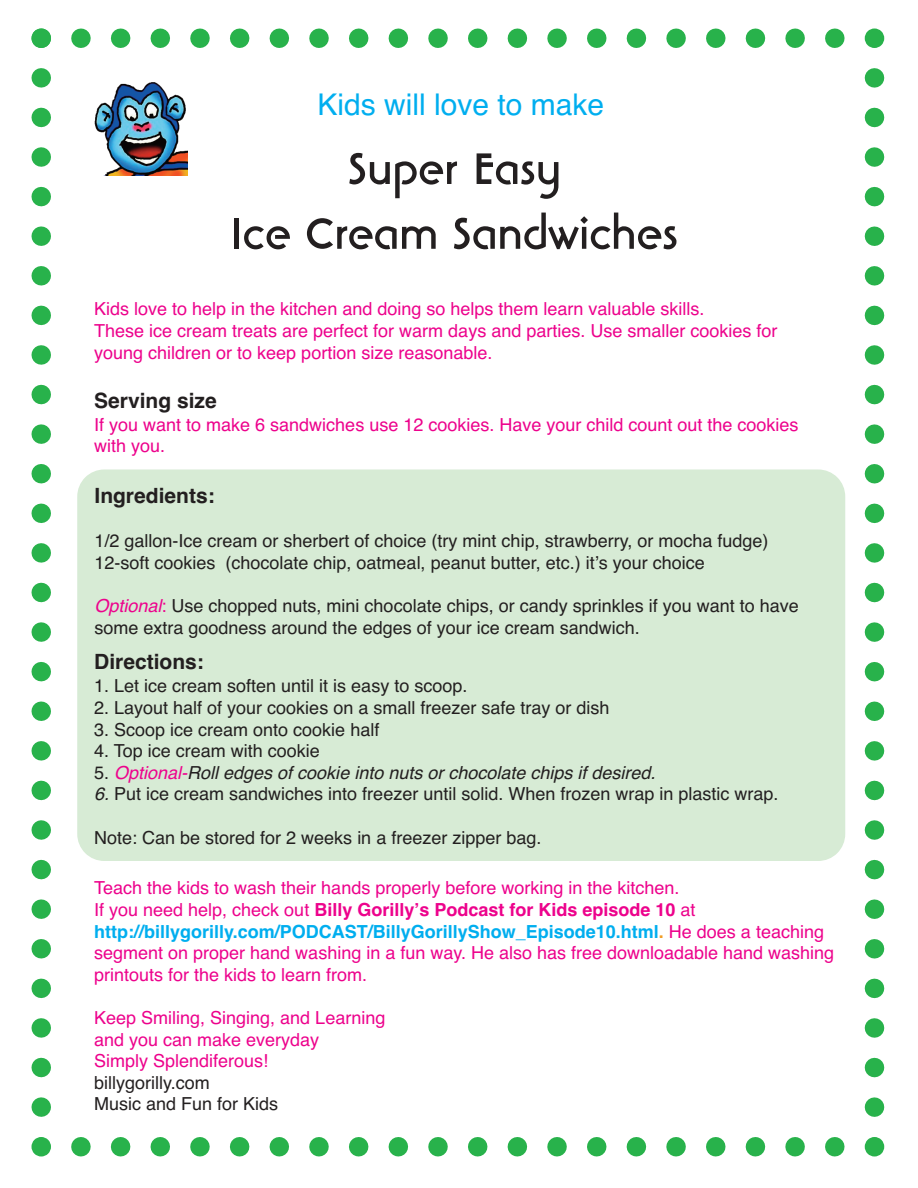
<style>
.page{position:relative;width:918px;height:1188px;background:#fff}
.page>*{position:absolute;margin:0;border:0;box-sizing:border-box;transform-origin:0 0}
.t1{font:700 54px/64.8px "Linotype Banjoman";color:#231f20;text-align:center}
.t2{font:30px "Helvetica";color:#00aeef}
.t3{font:700 21px "Helvetica";color:#231f20}
.t4{font:18px/21.6px "Helvetica";color:#ed028c}
.t5{font:18px/21.6px "Helvetica";color:#231f20}
.s1{font-style:italic;color:#ed028c}
.s2{color:#ed028c}
.s3{font-style:italic}
.s4{font-weight:700}
.s5{font-weight:700;color:#00aeef}
.s6{font-weight:700;color:#f29d24}
</style>
<div class="page">
<svg style="left:32px;top:68px;width:19px;height:1088px"></svg>
<svg style="left:32px;top:28px;width:813px;height:20px"></svg>
<svg style="left:865px;top:28px;width:19px;height:1089px"></svg>
<svg style="left:71px;top:1137px;width:813px;height:19px"></svg>
<img style="left:94px;top:82px;width:93px;height:94px">
<div style="left:77px;top:470px;width:768px;height:391px;background:#d7ebd5"></div>
<h2 class="t2" style="left:317px;top:87px;width:288px">Kids will love to make</h2>
<h1 class="t1" style="left:230px;top:137px;width:450px">Super Easy<br>Ice Cream Sandwiches</h1>
<p class="t4" style="left:94px;top:298px;width:685px">Kids love to help in the kitchen and doing so helps them learn valuable skills.<br>These ice cream treats are perfect for warm days and parties. Use smaller cookies for young children or to keep portion size reasonable.</p>
<p class="t3" style="left:94px;top:388px;width:124px">Serving size</p>
<p class="t4" style="left:94px;top:414px;width:706px">If you want to make 6 sandwiches use 12 cookies. Have your child count out the cookies with you.</p>
<p class="t3" style="left:94px;top:483px;width:122px">Ingredients:</p>
<p class="t5" style="left:94px;top:530px;width:675px">1/2 gallon-Ice cream or sherbert of choice (try mint chip, strawberry, or mocha fudge)<br>12-soft cookies (chocolate chip, oatmeal, peanut butter, etc.) itʼs your choice</p>
<p class="t5" style="left:94px;top:595px;width:706px"><span class="s1">Optional</span><span class="s2">:</span> Use chopped nuts, mini chocolate chips, or candy sprinkles if you want to have some extra goodness around the edges of your ice cream sandwich.</p>
<p class="t3" style="left:94px;top:650px;width:111px">Directions:</p>
<p class="t5" style="left:94px;top:675px;width:375px">1. Let ice cream soften until it is easy to scoop.</p>
<p class="t5" style="left:94px;top:697px;width:517px">2. Layout half of your cookies on a small freezer safe tray or dish</p>
<p class="t5" style="left:94px;top:719px;width:287px">3. Scoop ice cream onto cookie half</p>
<p class="t5" style="left:94px;top:740px;width:686px">4. Top ice cream with cookie<br>5 . <span class="s1">Optional-</span><span class="s3">Roll edges of cookie into nuts or chocolate chips if desired.<br>6.</span>Put ice cream sandwiches into freezer until solid. When frozen wrap in plastic wrap.</p>
<p class="t5" style="left:94px;top:827px;width:449px">Note: Can be stored for 2 weeks in a freezer zipper bag.</p>
<p class="t4" style="left:94px;top:877px;width:742px">Teach the kids to wash their hands properly before working in the kitchen.<br>If you need help, check out <span class="s4">Billy Gorillyʼs Podcast for Kids episode 10</span> at <span class="s5">http://billygorilly.com/PODCAST/BillyGorillyShow_Episode10.html</span><span class="s6">.</span> He does a teaching segment on proper hand washing in a fun way. He also has free downloadable hand washing printouts for the kids to learn from.</p>
<p class="t4" style="left:94px;top:1007px;width:293px">Keep Smiling, Singing, and Learning and you can make everyday<br>Simply Splendiferous!</p>
<p class="t5" style="left:94px;top:1072px;width:186px">billygorilly.com<br>Music and Fun for Kids</p>
</div>
